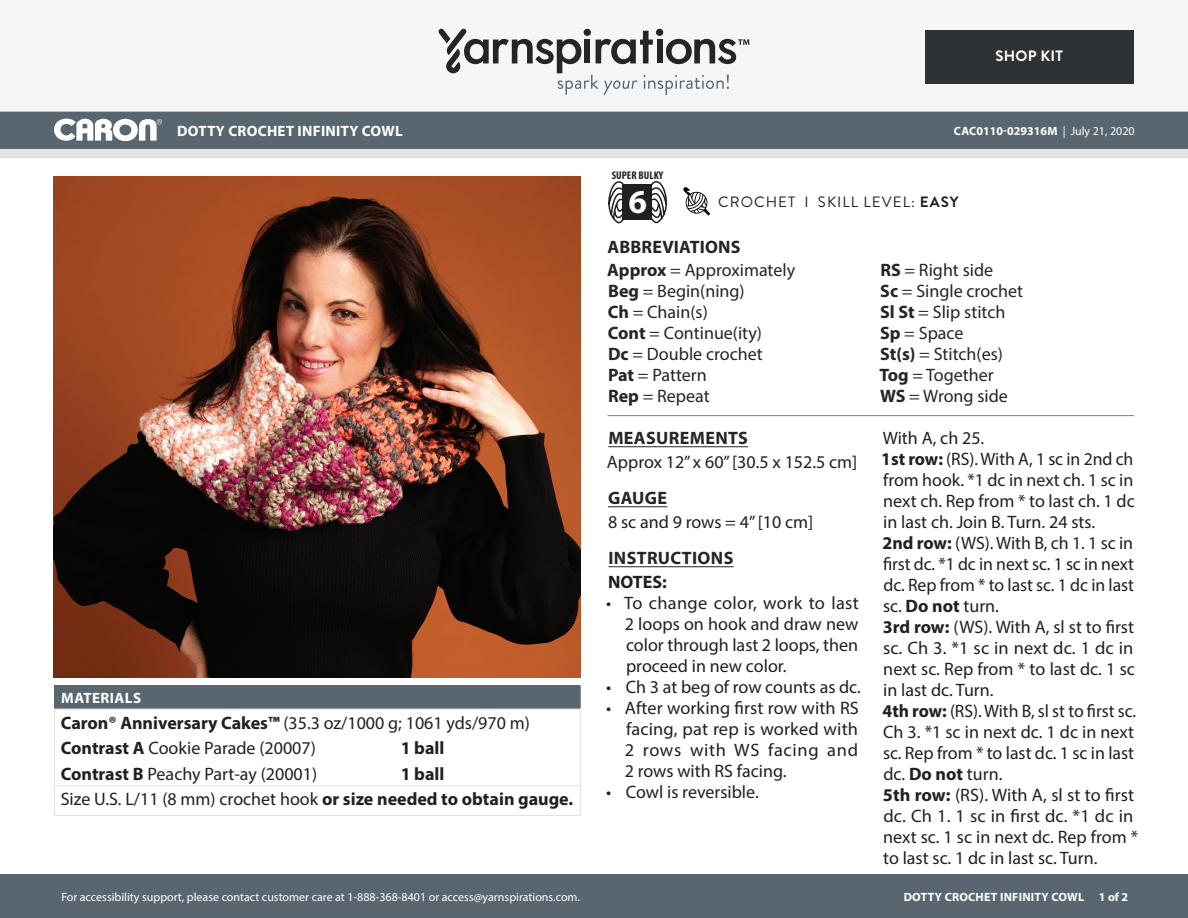
<style>
.page{position:relative;width:1188px;height:918px;background:#fff}
.page>*{position:absolute;margin:0;border:0;box-sizing:border-box;transform-origin:0 0}
.t1{font:700 33.6px "Myriad Pro";color:#fff}
.t2{font:18px/21px "Myriad Pro";color:#231f20;text-align:justify}
.t3{font:18px/21px "Myriad Pro";color:#222628}
.t4{font:700 18px/25.5px "Myriad Pro";color:#231f20}
.t5{font:700 18px "Myriad Pro";letter-spacing:.02em;color:#222628}
.t6{font:700 15px "Myriad Pro";letter-spacing:.02em;color:#fff}
.t7{font:15px "Brandon Grotesque";letter-spacing:.07em;color:#231f20}
.t8{font:700 15px "Brandon Grotesque";letter-spacing:.02em;color:#fff}
.t9{font:12px "Myriad Pro";color:#fff}
.t10{font:700 12px "Myriad Pro";letter-spacing:.02em;color:#fff}
.t11{font:700 12px "Myriad Pro";color:#fff}
.t12{font:700 condensed 11.25px "Myriad Pro";color:#231f20}
.s1{font-weight:400}
.s2{font-weight:700}
</style>
<div class="page">
<div style="left:0;top:875px;width:1188px;height:43px;background:#596670"></div>
<div style="left:0;top:149px;width:1188px;height:9px;background:#e4e4e4"></div>
<div style="left:0;top:111px;width:1188px;height:38px;background:#596670"></div>
<div style="left:0;top:0;width:1188px;height:112px;background:#f4f6f7"></div>
<svg style="left:438px;top:29px;width:311px;height:66px"></svg>
<div style="left:925px;top:30px;width:209px;height:54px;background:#2e3235"></div>
<svg style="left:54px;top:119px;width:108px;height:22px"></svg>
<svg style="left:683px;top:187px;width:27px;height:28px"></svg>
<svg style="left:608px;top:181px;width:16px;height:42px"></svg>
<svg style="left:651px;top:181px;width:16px;height:42px"></svg>
<div style="left:622px;top:184px;width:30px;height:36px;background:#231f20"></div>
<img style="left:54px;top:177px;width:527px;height:501px">
<hr style="left:608px;top:446px;width:140px;height:1px;background:#222628">
<hr style="left:608px;top:506px;width:59px;height:1px;background:#222628">
<hr style="left:608px;top:566px;width:126px;height:1px;background:#222628">
<div style="left:54px;top:686px;width:526px;height:23px;background:#596670"></div>
<hr style="left:54px;top:709px;width:342px;height:1px;background:#e4e4e4">
<hr style="left:396px;top:709px;width:185px;height:1px;background:#e4e4e4">
<svg style="left:54px;top:708px;width:1px;height:107px"></svg>
<hr style="left:54px;top:785px;width:342px;height:1px;background:#e4e4e4">
<hr style="left:396px;top:785px;width:185px;height:1px;background:#e4e4e4">
<svg style="left:580px;top:686px;width:1px;height:129px"></svg>
<hr style="left:54px;top:815px;width:342px;height:1px;background:#e4e4e4">
<hr style="left:396px;top:815px;width:185px;height:1px;background:#e4e4e4">
<hr style="left:608px;top:415px;width:526px;height:1px;background:#7e7e7d">
<p class="t8" style="left:995px;top:46px;width:69px">SHOP KIT</p>
<p class="t6" style="left:177px;top:121px;width:227px">DOTTY CROCHET INFINITY COWL</p>
<p class="t11" style="left:954px;top:123px;width:182px">CAC0110-029316M <span class="s1">| July 21, 2020</span></p>
<p class="t12" style="left:612px;top:168px;width:53px">SUPER BULKY</p>
<h1 class="t1" style="left:629px;top:180px;width:20px">6</h1>
<p class="t7" style="left:718px;top:192px;width:242px">CROCHET I SKILL LEVEL: <span class="s2">EASY</span></p>
<p class="t5" style="left:607px;top:235px;width:135px">ABBREVIATIONS</p>
<p class="t6" style="left:61px;top:688px;width:81px">MATERIALS</p>
<p class="t2" style="left:61px;top:710px;width:471px;line-height:25.5px"><span class="s2">Caron® Anniversary Cakes™</span> (35.3 oz/1000 g; 1061 yds/970 m)<br><span class="s2">Contrast A</span> Cookie Parade (20007)</p>
<p class="t4" style="left:401px;top:735px;width:45px">1 ball</p>
<p class="t2" style="left:61px;top:763px;width:258px"><span class="s2">Contrast B</span> Peachy Part-ay (20001)</p>
<p class="t4" style="left:61px;top:760px;width:514px;text-indent:340px">1 ball<br><span class="s1">Size U.S. L/11 (8 mm) crochet hook</span> or size needed to obtain gauge.</p>
<p class="t3" style="left:607px;top:259px;width:189px"><span class="s2">Approx</span> = Approximately<br><span class="s2">Beg</span> = Begin(ning)<br><span class="s2">Ch</span> = Chain(s)<br><span class="s2">Cont</span> = Continue(ity)<br><span class="s2">Dc</span> = Double crochet<br><span class="s2">Pat</span> = Pattern<br><span class="s2">Rep</span> = Repeat</p>
<p class="t3" style="left:879px;top:259px;width:145px"><span class="s2">RS</span> = Right side<br><span class="s2">Sc</span> = Single crochet<br><span class="s2">Sl St</span> = Slip stitch<br><span class="s2">Sp</span> = Space<br><span class="s2">St(s)</span> = Stitch(es)<br><span class="s2">Tog</span> = Together<br><span class="s2">WS</span> = Wrong side</p>
<p class="t5" style="left:608px;top:426px;width:141px">MEASUREMENTS</p>
<p class="t2" style="left:607px;top:451px;width:252px">Approx 12” x 60” [30.5 x 152.5 cm]</p>
<p class="t5" style="left:608px;top:486px;width:61px">GAUGE</p>
<p class="t2" style="left:608px;top:511px;width:207px">8 sc and 9 rows = 4” [10 cm]</p>
<p class="t5" style="left:608px;top:546px;width:126px">INSTRUCTIONS</p>
<p class="t4" style="left:608px;top:568px;width:60px">NOTES:</p>
<p class="t2" style="left:625px;top:592px;width:236px;text-indent:-19px">• To change color, work to last 2 loops on hook and draw new color through last 2 loops, then proceed in new color.</p>
<p class="t2" style="left:606px;top:676px;width:256px">• Ch 3 at beg of row counts as dc.</p>
<p class="t2" style="left:625px;top:697px;width:236px;text-indent:-19px">• After working rst row with RS facing, pat rep is worked with 2 rows with WS facing and 2 rows with RS facing.</p>
<p class="t2" style="left:606px;top:781px;width:154px">• Cowl is reversible.</p>
<p class="t2" style="left:883px;top:427px;width:103px">With A, ch 25.</p>
<p class="t2" style="left:881px;top:448px;width:254px"><span class="s2">1st row:</span> (RS). With A, 1 sc in 2nd ch</p>
<p class="t2" style="left:883px;top:469px;width:252px">from hook. *1 dc in next ch. 1 sc in</p>
<p class="t2" style="left:883px;top:490px;width:253px">next ch. Rep from * to last ch. 1 dc</p>
<p class="t2" style="left:883px;top:511px;width:213px">in last ch. Join B. Turn. 24 sts.</p>
<p class="t2" style="left:883px;top:532px;width:252px"><span class="s2">2nd row:</span> (WS). With B, ch 1. 1 sc in</p>
<p class="t2" style="left:892px;top:553px;width:243px">rst dc. *1 dc in next sc. 1 sc in next</p>
<p class="t2" style="left:883px;top:574px;width:252px">dc. Rep from * to last sc. 1 dc in last</p>
<p class="t2" style="left:883px;top:595px;width:118px">sc. <span class="s2">Do not</span> turn.</p>
<p class="t2" style="left:883px;top:616px;width:253px"><span class="s2">3rd row:</span> (WS). With A, sl st to rst</p>
<p class="t2" style="left:883px;top:637px;width:252px">sc. Ch 3. *1 sc in next dc. 1 dc in</p>
<p class="t2" style="left:883px;top:658px;width:253px">next sc. Rep from * to last dc. 1 sc</p>
<p class="t2" style="left:883px;top:679px;width:112px">in last dc. Turn.</p>
<p class="t2" style="left:883px;top:700px;width:255px"><span class="s2">4th row:</span> (RS). With B, sl st to rst sc.</p>
<p class="t2" style="left:883px;top:721px;width:253px">Ch 3. *1 sc in next dc. 1 dc in next</p>
<p class="t2" style="left:883px;top:742px;width:253px">sc. Rep from * to last dc. 1 sc in last</p>
<p class="t2" style="left:883px;top:763px;width:121px">dc. <span class="s2">Do not</span> turn.</p>
<p class="t2" style="left:883px;top:784px;width:253px"><span class="s2">5th row:</span> (RS). With A, sl st to rst</p>
<p class="t2" style="left:883px;top:805px;width:251px">dc. Ch 1. 1 sc in rst dc. *1 dc in</p>
<p class="t2" style="left:883px;top:826px;width:257px">next sc. 1 sc in next dc. Rep from *</p>
<p class="t2" style="left:883px;top:847px;width:216px">to last sc. 1 dc in last sc. Turn.</p>
<p class="t9" style="left:61px;top:889px;width:520px">For accessibility support, please contact customer care at 1-888-368-8401 or access@yarnspirations.com.</p>
<p class="t10" style="left:904px;top:889px;width:226px">DOTTY CROCHET INFINITY COWL 1 of 2</p>
</div>
